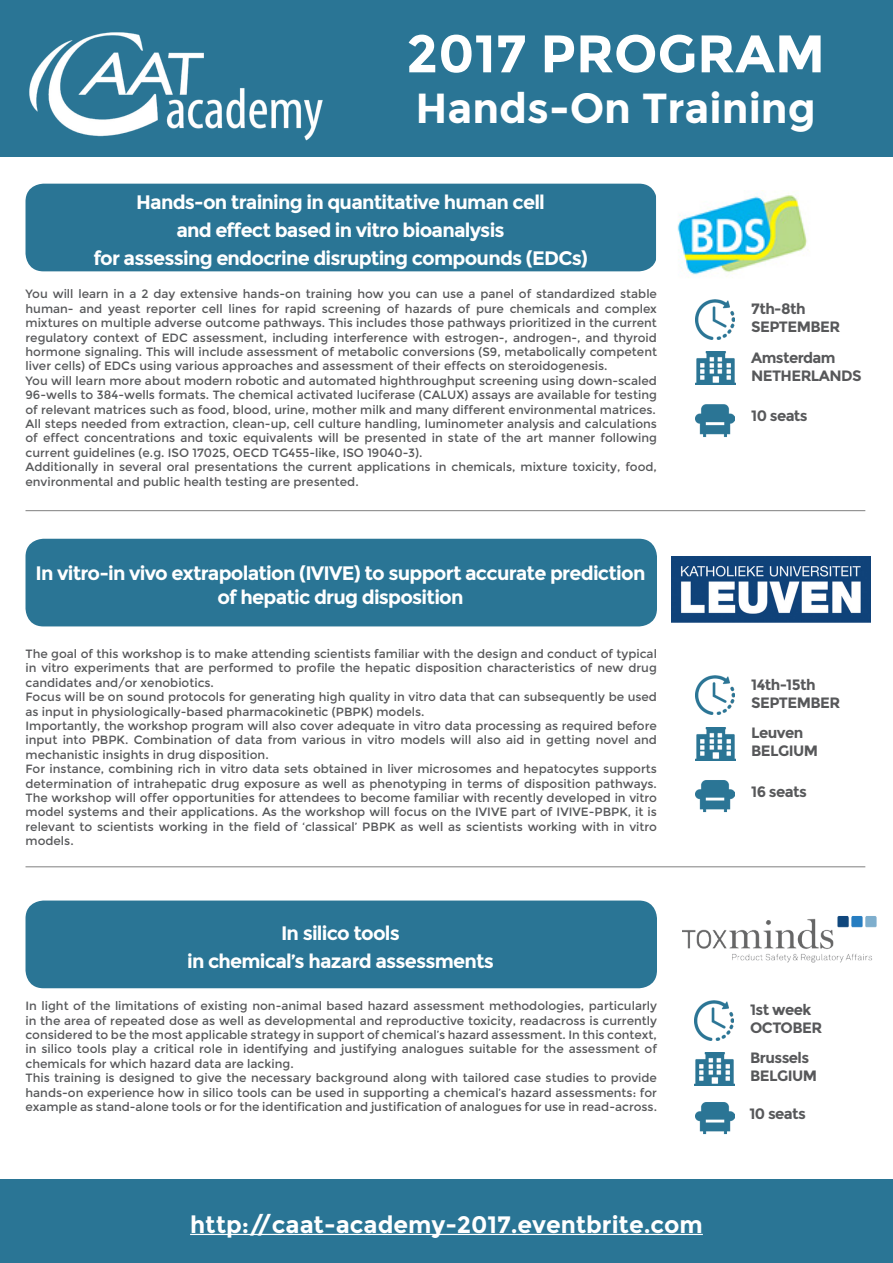
<style>
.page{position:relative;width:893px;height:1263px;background:#fff}
.page>*{position:absolute;margin:0;border:0;box-sizing:border-box;transform-origin:0 0}
.t1{font:700 52.8px "Montserrat";color:#fff}
.t2{font:700 42px "Montserrat";color:#fff}
.t3{font:700 23.7px "Montserrat";color:#fff}
.t4{font:700 19.5px/23.4px "Montserrat";letter-spacing:-.04em;color:#fff;text-align:center}
.t5{font:700 15px "Montserrat";letter-spacing:-.04em;color:#57585a}
.t6{font:12px/14.4px "Montserrat";color:#57585a;text-align:justify}
</style>
<div class="page">
<div style="left:0;top:1180px;width:893px;height:83px;background:#2a7595"></div>
<div style="left:0;top:0;width:893px;height:157px;background:#2a7595"></div>
<img style="left:29px;top:32px;width:294px;height:109px">
<div style="left:26px;top:184px;width:631px;height:87px;background:#2a7595;border-radius:18px"></div>
<img style="left:677px;top:190px;width:133px;height:88px">
<img style="left:695px;top:404px;width:40px;height:33px">
<img style="left:695px;top:351px;width:41px;height:34px">
<img style="left:695px;top:300px;width:40px;height:39px">
<div style="left:26px;top:539px;width:631px;height:87px;background:#2a7595;border-radius:18px"></div>
<img style="left:695px;top:780px;width:40px;height:33px">
<img style="left:695px;top:727px;width:41px;height:33px">
<img style="left:695px;top:675px;width:40px;height:40px">
<img style="left:672px;top:556px;width:199px;height:66px">
<div style="left:26px;top:900px;width:631px;height:88px;background:#2a7595;border-radius:18px"></div>
<img style="left:682px;top:916px;width:195px;height:47px">
<img style="left:695px;top:1102px;width:40px;height:33px">
<img style="left:694px;top:1052px;width:41px;height:34px">
<img style="left:694px;top:1001px;width:40px;height:39px">
<hr style="left:190px;top:1234px;width:513px;height:1px;background:#fff">
<hr style="left:26px;top:510px;width:839px;height:1px;background:#808080">
<hr style="left:26px;top:866px;width:839px;height:1px;background:#808080">
<p class="t1" style="left:406px;top:22px;width:420px">2017 PROGRAM</p>
<p class="t2" style="left:415px;top:83px;width:402px">Hands-On Training</p>
<p class="t4" style="left:136px;top:191px;width:410px">Hands-on training in quantitative human cell</p>
<p class="t4" style="left:176px;top:218px;width:330px">and effect based in vitro bioanalysis</p>
<p class="t4" style="left:93px;top:246px;width:496px">for assessing endocrine disrupting compounds (EDCs)</p>
<p class="t6" style="left:26px;top:287px;width:633px">You will learn in a 2 day extensive hands-on training how you can use a panel of standardized stable human- and yeast reporter cell lines for rapid screening of hazards of pure chemicals and complex mixtures on multiple adverse outcome pathways. This includes those pathways prioritized in the current regulatory context of EDC assessment, including interference with estrogen-, androgen-, and thyroid hormone signaling. This will include assessment of metabolic conversions (S9, metabolically competent liver cells) of EDCs using various approaches and assessment of their effects on steroidogenesis.</p>
<p class="t6" style="left:26px;top:373px;width:633px">You will learn more about modern robotic and automated highthroughput screening using down-scaled 96-wells to 384-wells formats. The chemical activated luciferase (CALUX) assays are available for testing of relevant matrices such as food, blood, urine, mother milk and many different environmental matrices.</p>
<p class="t6" style="left:26px;top:417px;width:633px">All steps needed from extraction, clean-up, cell culture handling, luminometer analysis and calculations of effect concentrations and toxic equivalents will be presented in state of the art manner following current guidelines (e.g. ISO 17025, OECD TG455-like, ISO 19040-3).</p>
<p class="t6" style="left:26px;top:460px;width:633px">Additionally in several oral presentations the current applications in chemicals, mixture toxicity, food, environmental and public health testing are presented.</p>
<p class="t4" style="left:36px;top:562px;width:611px">In vitro-in vivo extrapolation (IVIVE) to support accurate prediction of hepatic drug disposition</p>
<p class="t6" style="left:26px;top:647px;width:633px">The goal of this workshop is to make attending scientists familiar with the design and conduct of typical in vitro experiments that are performed to profile the hepatic disposition characteristics of new drug candidates and/or xenobiotics.</p>
<p class="t6" style="left:26px;top:690px;width:633px">Focus will be on sound protocols for generating high quality in vitro data that can subsequently be used as input in physiologically-based pharmacokinetic (PBPK) models.</p>
<p class="t6" style="left:26px;top:719px;width:633px">Importantly, the workshop program will also cover adequate in vitro data processing as required before input into PBPK. Combination of data from various in vitro models will also aid in getting novel and mechanistic insights in drug disposition.</p>
<p class="t6" style="left:26px;top:762px;width:633px">For instance, combining rich in vitro data sets obtained in liver microsomes and hepatocytes supports determination of intrahepatic drug exposure as well as phenotyping in terms of disposition pathways.<br>The workshop will offer opportunities for attendees to become familiar with recently developed in vitro model systems and their applications. As the workshop will focus on the IVIVE part of IVIVE-PBPK, it is relevant to scientists working in the field of ‘classical’ PBPK as well as scientists working with in vitro models.</p>
<p class="t4" style="left:281px;top:921px;width:120px">In silico tools</p>
<p class="t4" style="left:187px;top:949px;width:308px">in chemical’s hazard assessments</p>
<p class="t6" style="left:26px;top:999px;width:633px">In light of the limitations of existing non-animal based hazard assessment methodologies, particularly in the area of repeated dose as well as developmental and reproductive toxicity, readacross is currently considered to be the most applicable strategy in support of chemical’s hazard assessment. In this context, in silico tools play a critical role in identifying and justifying analogues suitable for the assessment of chemicals for which hazard data are lacking.</p>
<p class="t6" style="left:26px;top:1071px;width:633px">This training is designed to give the necessary background along with tailored case studies to provide hands-on experience how in silico tools can be used in supporting a chemical’s hazard assessments: for example as stand-alone tools or for the identification and justification of analogues for use in read-across.</p>
<p class="t3" style="left:190px;top:1210px;width:514px">http://caat-academy-2017.eventbrite.com</p>
<p class="t5" style="left:751px;top:300px;width:56px">7th-8th</p>
<p class="t5" style="left:751px;top:318px;width:91px">SEPTEMBER</p>
<p class="t5" style="left:751px;top:348px;width:86px">Amsterdam</p>
<p class="t5" style="left:751px;top:366px;width:112px">NETHERLANDS</p>
<p class="t5" style="left:751px;top:407px;width:58px">10 seats</p>
<p class="t5" style="left:751px;top:676px;width:66px">14th-15th</p>
<p class="t5" style="left:751px;top:694px;width:91px">SEPTEMBER</p>
<p class="t5" style="left:751px;top:724px;width:54px">Leuven</p>
<p class="t5" style="left:751px;top:742px;width:68px">BELGIUM</p>
<p class="t5" style="left:751px;top:783px;width:57px">16 seats</p>
<p class="t5" style="left:750px;top:1001px;width:63px">1st week</p>
<p class="t5" style="left:750px;top:1019px;width:74px">OCTOBER</p>
<p class="t5" style="left:750px;top:1049px;width:60px">Brussels</p>
<p class="t5" style="left:750px;top:1067px;width:68px">BELGIUM</p>
<p class="t5" style="left:749px;top:1105px;width:58px">10 seats</p>
</div>
